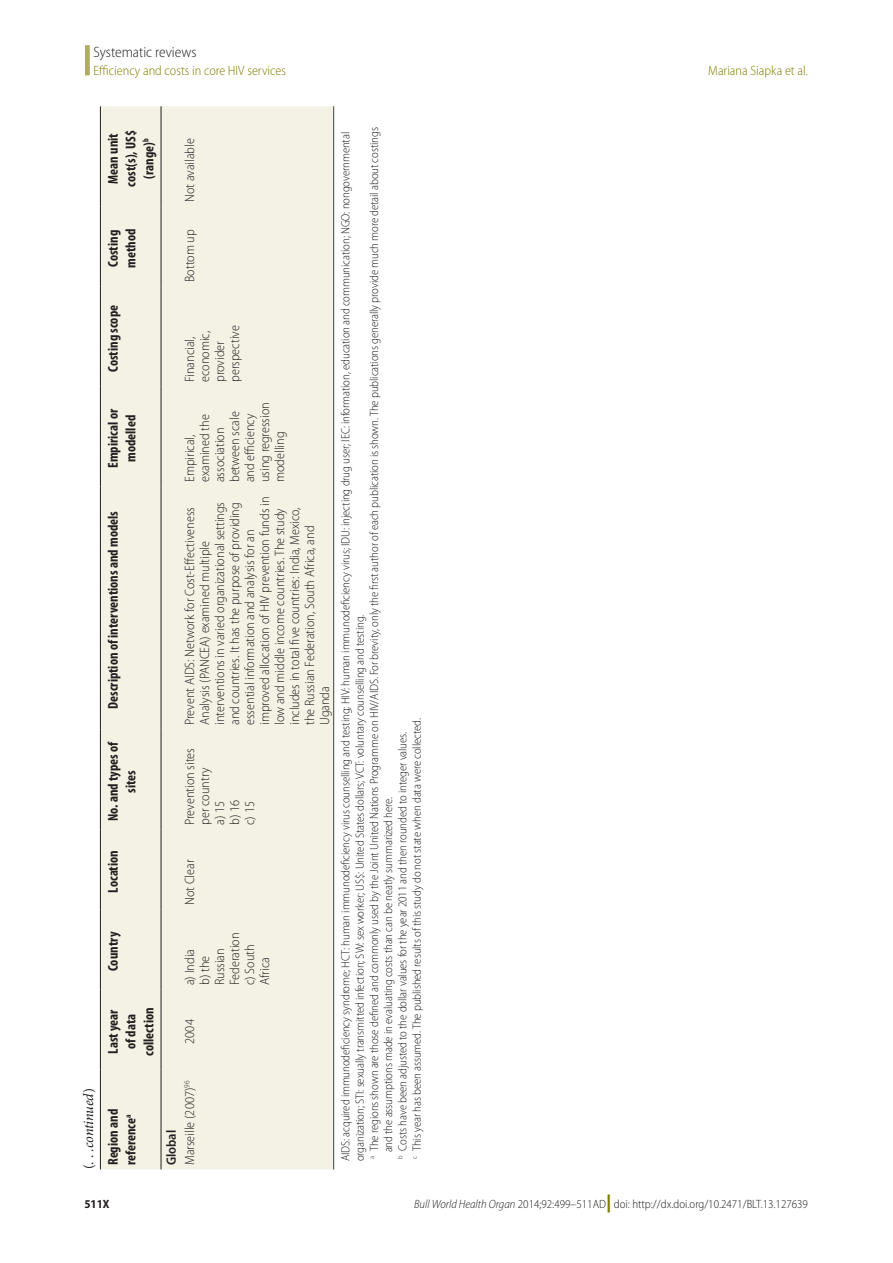
<style>
.page{position:relative;width:893px;height:1263px;background:#fff}
.page>*{position:absolute;margin:0;border:0;box-sizing:border-box;transform-origin:0 0}
.Section_Title{font:300 semi-condensed 15px "Myriad Pro";color:#231f20}
.Tbl_Col_Hd{font:700 condensed 14.25px/17.9px "Myriad Pro";color:#231f20;text-align:center}
.continued_message{font:italic 14.25px "Minion Pro";letter-spacing:-.01em;color:#231f20}
.Tbl_Body{font:300 semi-condensed 13.5px/15px "Myriad Pro";color:#231f20}
.RH_Outside{font:300 semi-condensed 13.5px "Myriad Pro";color:#827c00}
.RH_Inside{font:300 semi-condensed 13.5px "Myriad Pro";color:#827c00}
.Tbl_Body-2{font:600 semi-condensed 13.5px "Myriad Pro";color:#231f20}
.Tbl_FN{font:300 semi-condensed 12px/14.2px "Myriad Pro";letter-spacing:-.01em;color:#231f20}
.Tbl_FN1_no_indent{font:300 semi-condensed 12px/14.2px "Myriad Pro";letter-spacing:-.01em;color:#231f20}
.t1{font:700 semi-condensed 12px "Myriad Pro";color:#231f20}
.s1{font-style:normal}
.s2{font-style:italic}
.s3{font-weight:900;font-stretch:normal;font-size:18px;color:#827c00}
</style>
<div class="page">
<div style="left:85px;top:45px;width:5px;height:30px;background:#b2ac5f"></div>
<hr style="left:333px;top:106px;width:1px;height:1063px;background:#231f20">
<div style="left:101px;top:106px;width:232px;height:1063px;background:#f3f2e4"></div>
<hr style="left:161px;top:1069px;width:1px;height:100px;background:#231f20">
<hr style="left:161px;top:989px;width:1px;height:80px;background:#231f20">
<hr style="left:161px;top:909px;width:1px;height:80px;background:#231f20">
<hr style="left:161px;top:829px;width:1px;height:80px;background:#231f20">
<hr style="left:161px;top:729px;width:1px;height:100px;background:#231f20">
<hr style="left:161px;top:486px;width:1px;height:243px;background:#231f20">
<hr style="left:161px;top:386px;width:1px;height:100px;background:#231f20">
<hr style="left:161px;top:286px;width:1px;height:100px;background:#231f20">
<hr style="left:161px;top:206px;width:1px;height:80px;background:#231f20">
<hr style="left:161px;top:106px;width:1px;height:100px;background:#231f20">
<hr style="left:100px;top:1069px;width:1px;height:100px;background:#231f20">
<hr style="left:100px;top:989px;width:1px;height:80px;background:#231f20">
<hr style="left:100px;top:909px;width:1px;height:80px;background:#231f20">
<hr style="left:100px;top:829px;width:1px;height:80px;background:#231f20">
<hr style="left:100px;top:729px;width:1px;height:100px;background:#231f20">
<hr style="left:100px;top:486px;width:1px;height:243px;background:#231f20">
<hr style="left:100px;top:386px;width:1px;height:100px;background:#231f20">
<hr style="left:100px;top:286px;width:1px;height:100px;background:#231f20">
<hr style="left:100px;top:206px;width:1px;height:80px;background:#231f20">
<hr style="left:100px;top:106px;width:1px;height:100px;background:#231f20">
<p class="Section_Title" style="left:94px;top:44px;width:105px">Systematic reviews</p>
<p class="RH_Outside" style="left:94px;top:63px;width:194px">Efficiency and costs in core HIV services</p>
<p class="RH_Inside" style="left:708px;top:63px;width:101px">Mariana Siapka et al.</p>
<p class="continued_message" style="left:80px;top:1169px;width:83px;rotate:-90deg"><span class="s1">(. . .</span>continued<span class="s1">)</span></p>
<p class="Tbl_Col_Hd" style="left:104px;top:187px;width:58px;rotate:-90deg">Mean unit cost(s), US$ (range)<sup>b</sup></p>
<p class="Tbl_Col_Hd" style="left:104px;top:268px;width:41px;text-align:left;rotate:-90deg">Costing method</p>
<p class="Tbl_Col_Hd" style="left:104px;top:372px;width:68px;rotate:-90deg">Costing scope</p>
<p class="Tbl_Col_Hd" style="left:104px;top:468px;width:60px;rotate:-90deg">Empirical or modelled</p>
<p class="Tbl_Col_Hd" style="left:104px;top:709px;width:199px;rotate:-90deg">Description of interventions and models</p>
<p class="Tbl_Col_Hd" style="left:104px;top:821px;width:81px;rotate:-90deg">No. and types of sites</p>
<p class="Tbl_Col_Hd" style="left:104px;top:893px;width:44px;rotate:-90deg">Location</p>
<p class="Tbl_Col_Hd" style="left:104px;top:971px;width:41px;rotate:-90deg">Country</p>
<p class="Tbl_Col_Hd" style="left:104px;top:1056px;width:50px;rotate:-90deg">Last year of data collection</p>
<p class="Tbl_Col_Hd" style="left:104px;top:1165px;width:58px;text-align:left;rotate:-90deg">Region and reference<sup>a</sup></p>
<p class="Tbl_Body-2" style="left:164px;top:1165px;width:37px;rotate:-90deg">Global</p>
<p class="Tbl_Body" style="left:182px;top:202px;width:65px;rotate:-90deg">Not available</p>
<p class="Tbl_FN1_no_indent" style="left:339px;top:1161px;width:1031px;rotate:-90deg">AIDS: acquired immunodeficiency syndrome; HCT: human immunodeficiency virus counselling and testing; HIV: human immunodeficiency virus; IDU: injecting drug user; IEC: information, education and communication; NGO: nongovernmental organization; STI: sexually transmitted infection; SW: sex worker; US$: United States dollars; VCT: voluntary counselling and testing.</p>
<p class="Tbl_FN" style="left:367px;top:1152px;width:1027px;text-indent:-6px;rotate:-90deg"><sup>a</sup> The regions shown are those defined and commonly used by the Joint United Nations Programme on HIV/AIDS. For brevity, only the first author of each publication is shown. The publications generally provide much more detail about costings and the assumptions made in evaluating costs than can be neatly summarized here.</p>
<p class="Tbl_Body" style="left:182px;top:282px;width:54px;rotate:-90deg">Bottom up</p>
<p class="Tbl_Body" style="left:182px;top:382px;width:58px;rotate:-90deg">Financial, economic, provider perspective</p>
<p class="Tbl_Body" style="left:182px;top:482px;width:81px;rotate:-90deg">Empirical, examined the association between scale and efficiency using regression modelling</p>
<p class="Tbl_Body" style="left:182px;top:725px;width:230px;rotate:-90deg">Prevent AIDS: Network for Cost-Effectiveness Analysis (PANCEA) examined multiple interventions in varied organizational settings and countries. It has the purpose of providing essential information and analysis for an improved allocation of HIV prevention funds in low and middle income countries. The study includes in total five countries: India, Mexico, the Russian Federation, South Africa, and Uganda</p>
<p class="Tbl_FN" style="left:410px;top:1159px;width:442px;rotate:-90deg"><sup>c</sup> This year has been assumed. The published results of this study do not state when data were collected.</p>
<p class="Tbl_FN" style="left:396px;top:1159px;width:428px;rotate:-90deg"><sup>b</sup> Costs have been adjusted to the dollar values for the year 2011 and then rounded to integer values.</p>
<p class="Tbl_Body" style="left:182px;top:825px;width:78px;rotate:-90deg">Prevention sites per country<br>a) 15<br>b) 16<br>c) 15</p>
<p class="Tbl_Body" style="left:182px;top:905px;width:47px;rotate:-90deg">Not Clear</p>
<p class="Tbl_Body" style="left:182px;top:985px;width:54px;rotate:-90deg">a) India<br>b) the<br>Russian<br>Federation c) South<br>Africa</p>
<p class="Tbl_Body" style="left:182px;top:1044px;width:26px;rotate:-90deg">2004</p>
<p class="Tbl_Body" style="left:182px;top:1165px;width:86px;rotate:-90deg">Marseille (2007)<sup>96</sup></p>
<p class="t1" style="left:84px;top:1197px;width:27px">511X</p>
<p class="Tbl_FN1_no_indent" style="left:414px;top:1197px;width:395px"><span class="s2">Bull World Health Organ</span> 2014;92:499–511AD<span class="s3">|</span> doi: http://dx.doi.org/10.2471/BLT.13.127639</p>
</div>
